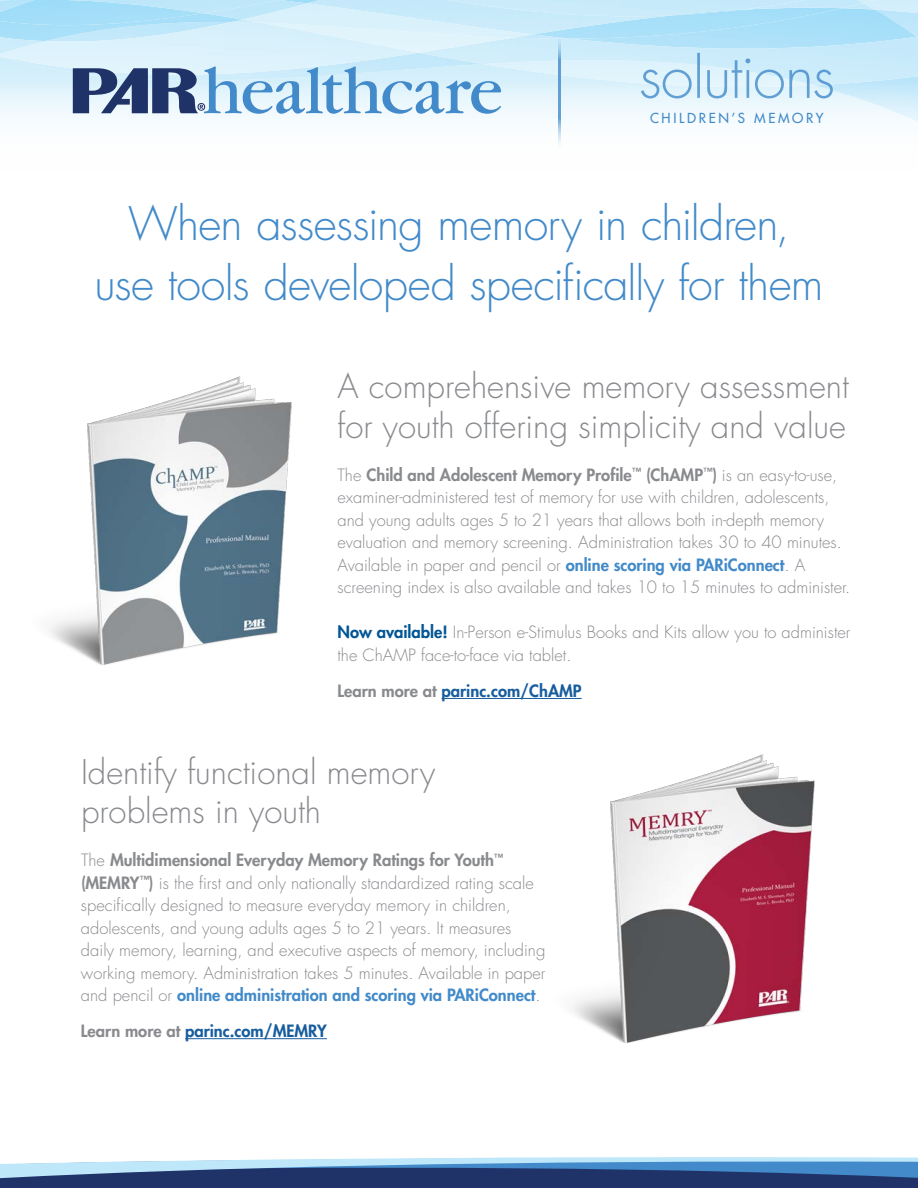
<style>
.page{position:relative;width:918px;height:1188px;background:#fff}
.page>*{position:absolute;margin:0;border:0;box-sizing:border-box;transform-origin:0 0}
.t1{font:300 45px/60px "Futura Std";letter-spacing:-.015em;color:#428ac9;text-align:center}
.Body_copy{font:300 33px/39.6px "Futura Std";color:#898a8e}
.Body_copy-2{font:300 16.5px/22.5px "Futura Std";color:#898a8e}
.Body_copy-3{font:800 16.5px "Futura Std";color:#175d9e}
.t2{font:500 13.5px "Futura Std";letter-spacing:.195em;color:#428ac9}
.s1{font-weight:800}
.s2{font-weight:800;color:#428ac9}
.s3{font-weight:800;color:#005595}
.s4{color:#898a8e}
</style>
<div class="page">
<img style="left:50px;top:376px;width:242px;height:289px">
<img style="left:573px;top:754px;width:242px;height:289px">
<hr style="left:442px;top:698px;width:140px;height:1px;background:#175d9e">
<hr style="left:185px;top:1038px;width:142px;height:1px;background:#175d9e">
<svg style="left:0;top:1157px;width:918px;height:31px;background:#5676a2"></svg>
<img style="left:0;top:75px;width:918px;height:47px">
<img style="left:513px;top:47px;width:405px;height:38px">
<svg style="left:0;top:0;width:918px;height:47px;background:#b2e2f9"></svg>
<img style="left:875px;top:0;width:43px;height:3px">
<img style="left:0;top:56px;width:73px;height:19px">
<img style="left:0;top:20px;width:260px;height:36px">
<img style="left:863px;top:0;width:12px;height:16px">
<img style="left:307px;top:0;width:556px;height:34px">
<img style="left:260px;top:38px;width:253px;height:15px">
<img style="left:242px;top:3px;width:291px;height:35px">
<hr style="left:558px;top:33px;width:3px;height:119px;background:#428ac9">
<svg style="left:73px;top:53px;width:760px;height:61px;background:#bcd6e9"></svg>
<p class="t2" style="left:650px;top:110px;width:175px">CHILDREN’S MEMORY</p>
<p class="t1" style="left:95px;top:195px;width:730px">When assessing memory in children, use tools developed specifically for them</p>
<p class="Body_copy" style="left:338px;top:368px;width:513px">A comprehensive memory assessment for youth offering simplicity and value</p>
<p class="Body_copy-2" style="left:337px;top:464px;width:514px">The <span class="s1">Child and Adolescent Memory Profile</span><sup>™</sup> <span class="s1">(ChAMP</span><sup>™</sup><span class="s1">)</span> is an easy-to-use, examiner-administered test of memory for use with children, adolescents, and young adults ages 5 to 21 years that allows both in-depth memory evaluation and memory screening. Administration takes 30 to 40 minutes.<br>Available in paper and pencil or <span class="s2">online scoring via PARiConnect</span>. A screening index is also available and takes 10 to 15 minutes to administer.</p>
<p class="Body_copy-2" style="left:337px;top:622px;width:515px"><span class="s3">Now available!</span> In-Person e-Stimulus Books and Kits allow you to administer the ChAMP face-to-face via tablet.</p>
<p class="Body_copy-3" style="left:337px;top:680px;width:246px"><span class="s4">Learn more at</span> parinc.com/ChAMP</p>
<p class="Body_copy" style="left:81px;top:753px;width:356px">Identify functional memory problems in youth</p>
<p class="Body_copy-2" style="left:81px;top:849px;width:466px">The <span class="s1">Multidimensional Everyday Memory Ratings for Youth</span><sup>™ </sup><span class="s1">(MEMRY</span><sup>™</sup><span class="s1">)</span> is the first and only nationally standardized rating scale specifically designed to measure everyday memory in children, adolescents, and young adults ages 5 to 21 years. It measures daily memory, learning, and executive aspects of memory, including working memory. Administration takes 5 minutes. Available in paper and pencil or <span class="s2">online administration and scoring via PARiConnect</span>.</p>
<p class="Body_copy-3" style="left:81px;top:1021px;width:247px"><span class="s4">Learn more at</span> parinc.com/MEMRY</p>
</div>
